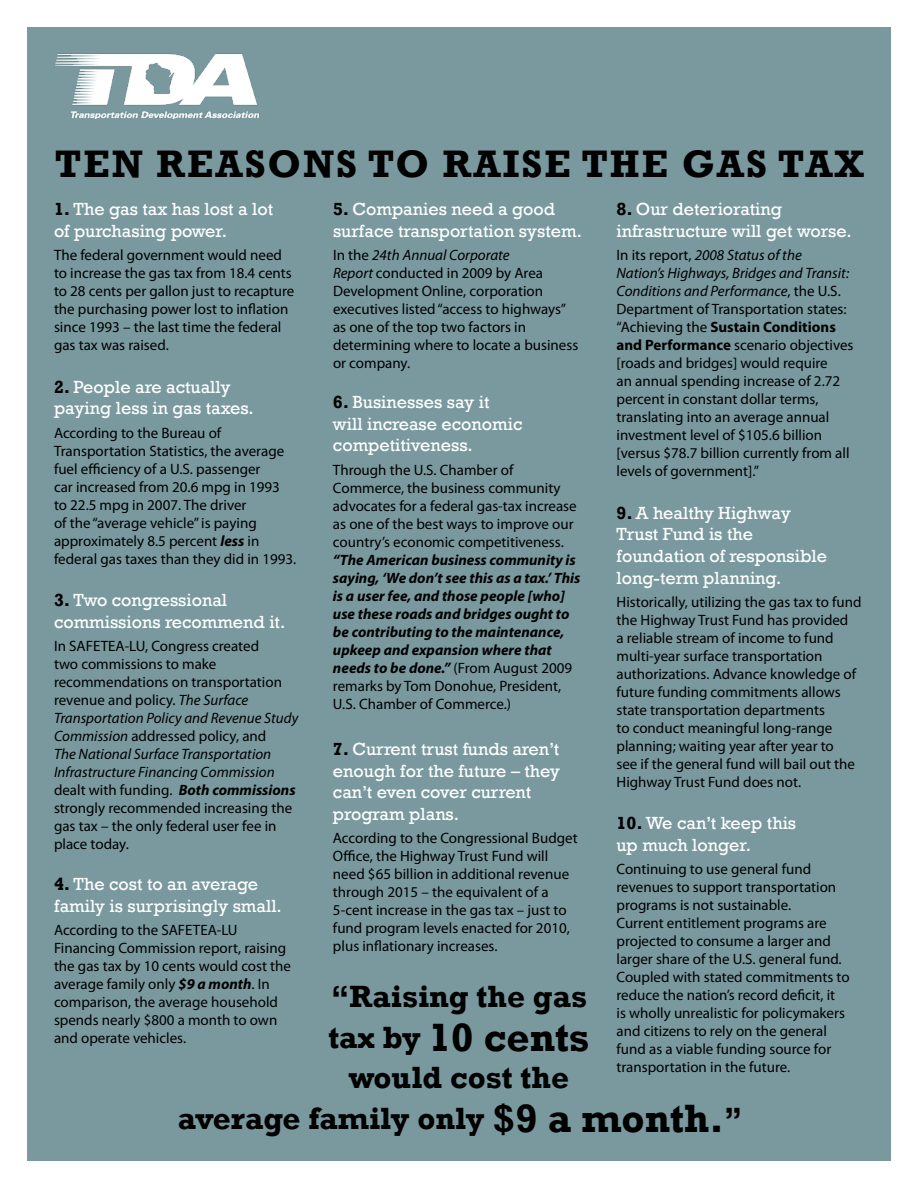
<style>
.page{position:relative;width:918px;height:1188px;background:#fff}
.page>*{position:absolute;margin:0;border:0;box-sizing:border-box;transform-origin:0 0}
.t1{font:700 40.5px "Rockwell";color:#000}
.t2{font:700 39.3px "Rockwell";letter-spacing:.05em;color:#000}
.t3{font:700 31.5px/40.5px "Rockwell";color:#000;text-align:center}
.t4{font:18px/21.6px "Rockwell";color:#fff}
.t5{font:15px/18px "Myriad Pro";color:#000}
.t6{font:italic 700 15px/18px "Myriad Pro";color:#000}
.s1{font-weight:700;color:#000}
.s2{font-style:italic}
.s3{font-weight:700}
.s4{font-weight:700;font-style:italic}
.s5{font-weight:400;font-style:normal}
.s6{font-size:31.5px}
.s7{font-size:40.5px}
</style>
<div class="page">
<div style="left:27px;top:27px;width:864px;height:1134px;background:#79999f"></div>
<img style="left:54px;top:53px;width:206px;height:67px">
<h2 class="t2" style="left:55px;top:140px;width:810px">Ten Reasons to Raise the Gas Tax</h2>
<p class="t4" style="left:54px;top:198px;width:221px"><span class="s1">1.</span> The gas tax has lost a lot of purchasing power.</p>
<p class="t5" style="left:54px;top:246px;width:242px">The federal government would need to increase the gas tax from 18.4 cents to 28 cents per gallon just to recapture the purchasing power lost to inflation since 1993 – the last time the federal gas tax was raised.</p>
<p class="t4" style="left:616px;top:198px;width:237px"><span class="s1">8.</span> Our deteriorating infrastructure will get worse.</p>
<p class="t5" style="left:616px;top:246px;width:239px">In its report, <span class="s2">2008 Status of the Nation’s Highways, Bridges and Transit:<br>Conditions and Performance</span>, the U.S.<br>Department of Transportation states: “Achieving the <span class="s3">Sustain Conditions and Performance</span> scenario objectives [roads and bridges] would require<br>an annual spending increase of 2.72 percent in constant dollar terms, translating into an average annual investment level of $105.6 billion [versus $78.7 billion currently from all levels of government].”</p>
<p class="t4" style="left:333px;top:198px;width:250px"><span class="s1">5.</span> Companies need a good surface transportation system.</p>
<p class="t5" style="left:333px;top:246px;width:247px">In the <span class="s2">24th Annual Corporate<br>Report</span> conducted in 2009 by Area<br>Development Online, corporation executives listed “access to highways” as one of the top two factors in determining where to locate a business or company.</p>
<p class="t4" style="left:54px;top:376px;width:201px"><span class="s1">2.</span> People are actually paying less in gas taxes.</p>
<p class="t5" style="left:54px;top:423px;width:244px">According to the Bureau of Transportation Statistics, the average fuel efficiency of a U.S. passenger<br>car increased from 20.6 mpg in 1993 to 22.5 mpg in 2007. The driver<br>of the “average vehicle” is paying approximately 8.5 percent <span class="s4">less</span> in federal gas taxes than they did in 1993.</p>
<p class="t4" style="left:333px;top:392px;width:191px"><span class="s1">6.</span> Businesses say it will increase economic competitiveness.</p>
<p class="t5" style="left:333px;top:460px;width:245px">Through the U.S. Chamber of Commerce, the business community advocates for a federal gas-tax increase as one of the best ways to improve our country’s economic competitiveness.</p>
<p class="t6" style="left:333px;top:550px;width:249px">“The American business community is saying, ‘We don’t see this as a tax.’ This is a user fee, and those people [who] use these roads and bridges ought to be contributing to the maintenance, upkeep and expansion where that needs to be done.” <span class="s5">(From August 2009 remarks by Tom Donohue, President, U.S. Chamber of Commerce.)</span></p>
<p class="t4" style="left:616px;top:502px;width:212px"><span class="s1">9.</span> A healthy Highway<br>Trust Fund is the foundation of responsible long-term planning.</p>
<p class="t5" style="left:616px;top:593px;width:247px">Historically, utilizing the gas tax to fund the Highway Trust Fund has provided<br>a reliable stream of income to fund multi-year surface transportation authorizations. Advance knowledge of future funding commitments allows state transportation departments<br>to conduct meaningful long-range planning; waiting year after year to<br>see if the general fund will bail out the Highway Trust Fund does not.</p>
<p class="t4" style="left:54px;top:590px;width:233px"><span class="s1">3.</span> Two congressional commissions recommend it.</p>
<p class="t5" style="left:54px;top:637px;width:246px">In SAFETEA-LU, Congress created<br>two commissions to make recommendations on transportation revenue and policy. <span class="s2">The Surface Transportation Policy and Revenue Study Commission</span> addressed policy, and<br><span class="s2">The National Surface Transportation Infrastructure Financing Commission </span>dealt with funding. <span class="s4">Both commissions </span>strongly recommended increasing the gas tax – the only federal user fee in place today.</p>
<p class="t4" style="left:333px;top:738px;width:229px"><span class="s1">7.</span> Current trust funds aren’t enough for the future – they can’t even cover current program plans.</p>
<p class="t5" style="left:333px;top:829px;width:246px">According to the Congressional Budget Office, the Highway Trust Fund will need $65 billion in additional revenue through 2015 – the equivalent of a 5-cent increase in the gas tax – just to fund program levels enacted for 2010, plus inflationary increases.</p>
<p class="t4" style="left:616px;top:813px;width:181px"><span class="s1">10.</span> We can’t keep this up much longer.</p>
<p class="t5" style="left:616px;top:860px;width:235px">Continuing to use general fund revenues to support transportation programs is not sustainable.<br>Current entitlement programs are projected to consume a larger and larger share of the U.S. general fund.<br>Coupled with stated commitments to reduce the nation’s record deficit, it<br>is wholly unrealistic for policymakers and citizens to rely on the general fund as a viable funding source for transportation in the future.</p>
<p class="t4" style="left:54px;top:873px;width:229px"><span class="s1">4.</span> The cost to an average family is surprisingly small.</p>
<p class="t5" style="left:54px;top:921px;width:239px">According to the SAFETEA-LU<br>Financing Commission report, raising the gas tax by 10 cents would cost the average family only <span class="s4">$9 a month</span>. In comparison, the average household spends nearly $800 a month to own and operate vehicles.</p>
<h3 class="t3" style="left:331px;top:976px;width:258px">“Raising the gas</h3>
<h1 class="t1" style="left:328px;top:1013px;width:263px"><span class="s6">tax by</span> 10 cents</h1>
<h3 class="t3" style="left:178px;top:1057px;width:566px">would cost the<br>average family only <span class="s7">$9 a month.</span>”</h3>
</div>
